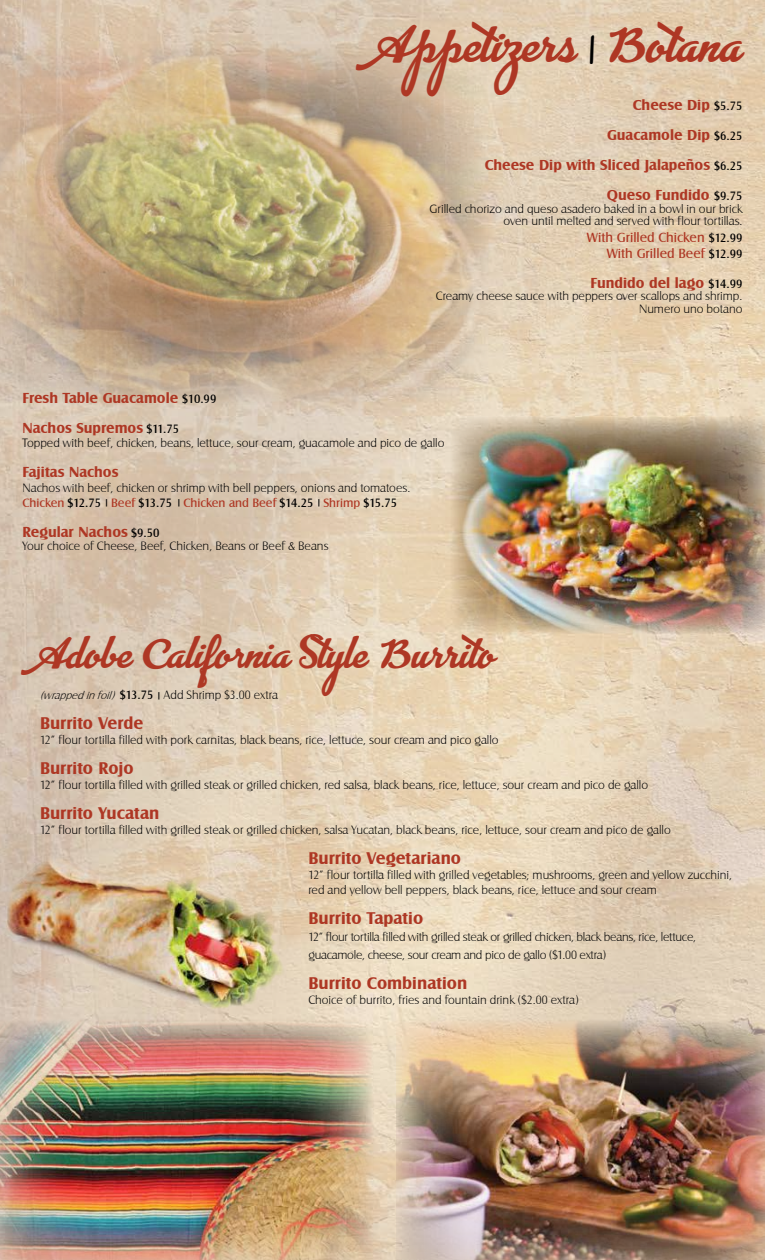
<style>
.page{position:relative;width:765px;height:1260px;background:#fff}
.page>*{position:absolute;margin:0;border:0;box-sizing:border-box;transform-origin:0 0}
.t1{font:700 45px "Advertising Script";color:#ae3724}
.t2{font:700 37.5px "Advertising Script";color:#ae3724}
.t3{font:700 17.5px "Castle T";color:#ae3724}
.t4{font:700 15px/30px "Castle T";color:#ae3724;text-align:right}
.t5{font:13.75px/16.2px "Castle T";color:#ae3724;text-align:right}
.t6{font:12.5px/12.5px "Castle T Ligh";color:#000;text-align:right}
.t7{font:12.5px/17.5px "Castle T Ligh";letter-spacing:-.02em;color:#000}
.t8{font:12.5px "Castle T";color:#ae3724}
.s1{font-size:32.5px;color:#000}
.s2{font-weight:400;font-size:12.5px;color:#000}
.s3{font-size:12.5px;color:#000}
.s4{color:#000}
.s5{font-size:8.75px;color:#000}
.s6{font-style:italic;font-size:11.25px}
.s7{font-family:"Castle T"}
.s8{font-family:"Castle T";font-size:8.75px}
</style>
<div class="page">
<img style="left:0;top:0;width:765px;height:1260px">
<img style="left:0;top:44px;width:490px;height:361px">
<img style="left:0;top:855px;width:285px;height:154px">
<img style="left:451px;top:417px;width:314px;height:217px">
<img style="left:0;top:1019px;width:374px;height:241px">
<img style="left:397px;top:1019px;width:368px;height:241px">
<h1 class="t1" style="left:379px;top:21px;width:365px">Appetizers <span class="s1">|</span> Botana</h1>
<p class="t4" style="left:485px;top:90px;width:259px">Cheese Dip <span class="s2">$5.75<br></span>Guacamole Dip <span class="s2">$6.25<br></span>Cheese Dip with Sliced Jalapeños <span class="s2">$6.25<br></span>Queso Fundido <span class="s2">$9.75</span></p>
<p class="t6" style="left:430px;top:203px;width:314px">Grilled chorizo and queso asadero baked in a bowl in our brick oven until melted and served with flour tortillas.</p>
<p class="t5" style="left:587px;top:229px;width:157px">With Grilled Chicken <span class="s3">$12.99<br></span>With Grilled Beef <span class="s3">$12.99</span></p>
<p class="t4" style="left:591px;top:268px;width:153px">Fundido del lago <span class="s2">$14.99</span></p>
<p class="t6" style="left:436px;top:290px;width:308px">Creamy cheese sauce with peppers over scallops and shrimp.<br>Numero uno botano</p>
<p class="t4" style="left:22px;top:383px;width:195px;text-align:left">Fresh Table Guacamole <span class="s2">$10.99<br></span>Nachos Supremos <span class="s2">$11.75</span></p>
<p class="t6" style="left:23px;top:437px;width:424px">Topped with beef, chicken, beans, lettuce, sour cream, guacamole and pico de gallo</p>
<p class="t4" style="left:22px;top:457px;width:97px">Fajitas Nachos</p>
<p class="t6" style="left:22px;top:482px;width:389px">Nachos with beef, chicken or shrimp with bell peppers, onions and tomatoes.</p>
<p class="t8" style="left:22px;top:496px;width:376px">Chicken <span class="s4">$12.75</span> <span class="s5">|</span> Beef <span class="s4">$13.75</span> <span class="s5">|</span> Chicken and Beef <span class="s4">$14.25</span> <span class="s5">|</span> Shrimp <span class="s4">$15.75</span></p>
<p class="t4" style="left:22px;top:517px;width:139px">Regular Nachos <span class="s2">$9.50</span></p>
<p class="t6" style="left:22px;top:540px;width:308px">Your choice of Cheese, Beef, Chicken, Beans or Beef &amp; Beans</p>
<h2 class="t2" style="left:40px;top:633px;width:456px">Adobe California Style Burrito</h2>
<p class="t6" style="left:40px;top:689px;width:240px"><span class="s6">(wrappedinfoil)</span> <span class="s7">$13.75</span> <span class="s8">|</span> Add Shrimp $3.00 extra</p>
<h3 class="t3" style="left:40px;top:713px;width:105px">Burrito Verde</h3>
<p class="t6" style="left:40px;top:734px;width:460px">12” flour tortilla filled with pork carnitas, black beans, rice, lettuce, sour cream and pico gallo</p>
<h3 class="t3" style="left:40px;top:758px;width:95px">Burrito Rojo</h3>
<p class="t6" style="left:40px;top:779px;width:610px">12” flour tortilla filled with grilled steak or grilled chicken, red salsa, black beans, rice, lettuce, sour cream and pico de gallo</p>
<h3 class="t3" style="left:40px;top:803px;width:121px">Burrito Yucatan</h3>
<p class="t6" style="left:40px;top:824px;width:632px">12” flour tortilla filled with grilled steak or grilled chicken, salsa Yucatan, black beans, rice, lettuce, sour cream and pico de gallo</p>
<h3 class="t3" style="left:308px;top:848px;width:154px">Burrito Vegetariano</h3>
<p class="t6" style="left:308px;top:867px;width:425px;line-height:15px;text-align:left">12” flour tortilla filled with grilled vegetables; mushrooms, green and yellow zucchini, red and yellow bell peppers, black beans, rice, lettuce and sour cream</p>
<h3 class="t3" style="left:308px;top:908px;width:116px">Burrito Tapatio</h3>
<p class="t7" style="left:308px;top:929px;width:389px">12” flour tortilla filled with grilled steak or grilled chicken, black beans, rice, lettuce, guacamole, cheese, sour cream and pico de gallo ($1.00 extra)</p>
<h3 class="t3" style="left:308px;top:973px;width:160px">Burrito Combination</h3>
<p class="t6" style="left:308px;top:994px;width:272px">Choice of burrito, fries and fountain drink ($2.00 extra)</p>
</div>
